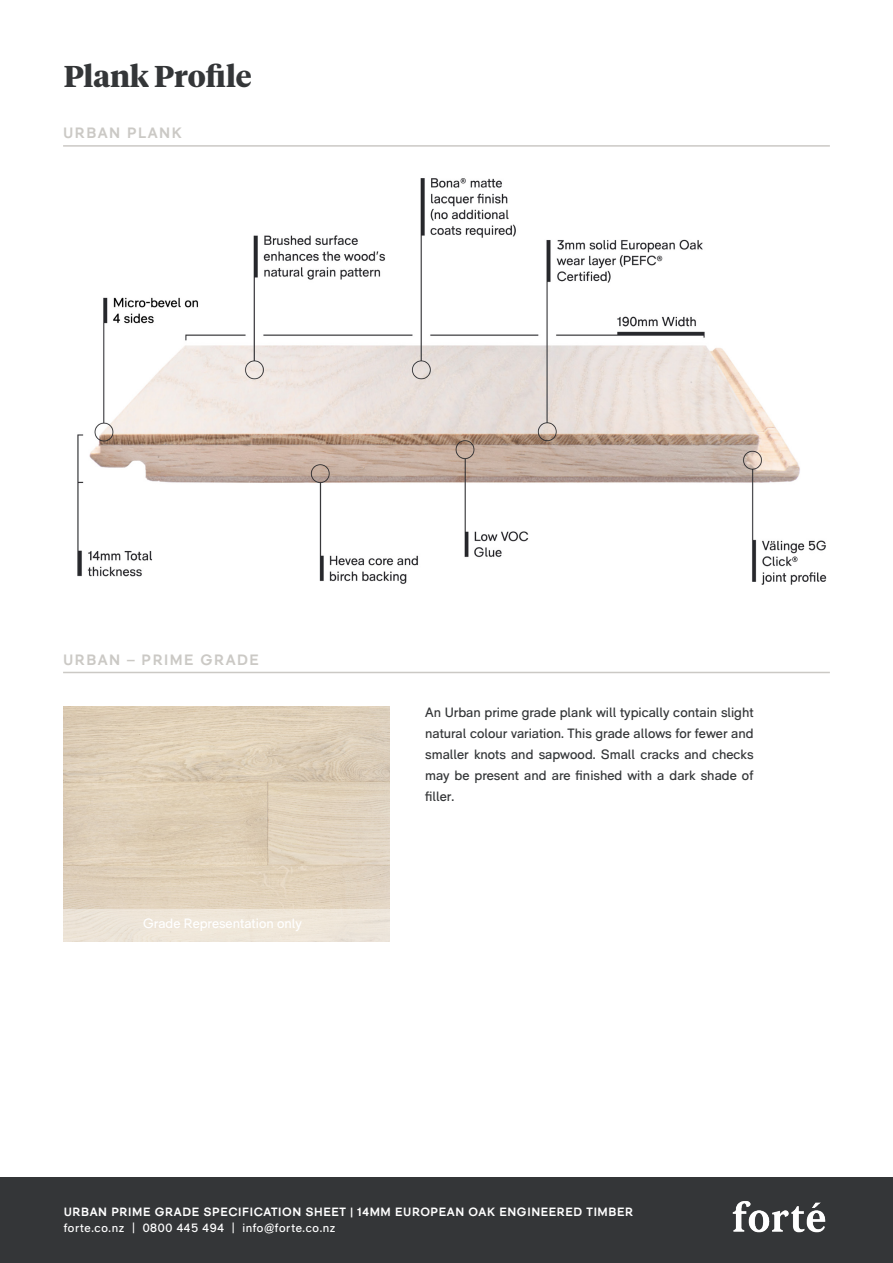
<style>
.page{position:relative;width:893px;height:1263px;background:#fff}
.page>*{position:absolute;margin:0;border:0;box-sizing:border-box;transform-origin:0 0}
.t1{font:700 30px "Tiempos Headline";color:#343638}
.t2{font:700 15px "RM Pro";letter-spacing:.1em;color:#cbc9c5}
.t3{font:13.5px/21px "RM Pro";color:#343638;text-align:justify}
.t4{font:13.5px "RM Pro";color:#fff}
.t5{font:700 12px "RM Pro";letter-spacing:.05em;color:#fff}
.t6{font:12px "RM Pro";letter-spacing:.05em;color:#fff}
</style>
<div class="page">
<div style="left:0;top:1178px;width:893px;height:85px;background:#343638"></div>
<img style="left:732px;top:1201px;width:94px;height:32px">
<hr style="left:63px;top:145px;width:767px;height:2px;background:#cbc9c5">
<img style="left:77px;top:178px;width:750px;height:407px">
<hr style="left:63px;top:672px;width:767px;height:1px;background:#cbc9c5">
<img style="left:63px;top:706px;width:327px;height:203px">
<div style="left:63px;top:909px;width:328px;height:34px;background:#eee5d9"></div>
<p class="t1" style="left:64px;top:56px;width:189px">Plank Profile</p>
<p class="t2" style="left:63px;top:124px;width:120px">URBAN PLANK</p>
<p class="t2" style="left:63px;top:651px;width:197px">URBAN – PRIME GRADE</p>
<p class="t4" style="left:143px;top:916px;width:160px">Grade Representation only</p>
<p class="t3" style="left:425px;top:702px;width:330px">An Urban prime grade plank will typically contain slight natural colour variation. This grade allows for fewer and smaller knots and sapwood. Small cracks and checks may be present and are finished with a dark shade of filler.</p>
<p class="t5" style="left:64px;top:1204px;width:571px">URBAN PRIME GRADE SPECIFICATION SHEET | 14MM EUROPEAN OAK ENGINEERED TIMBER</p>
<p class="t6" style="left:64px;top:1221px;width:273px">forte.co.nz | 0800 445 494 | info@forte.co.nz</p>
</div>
